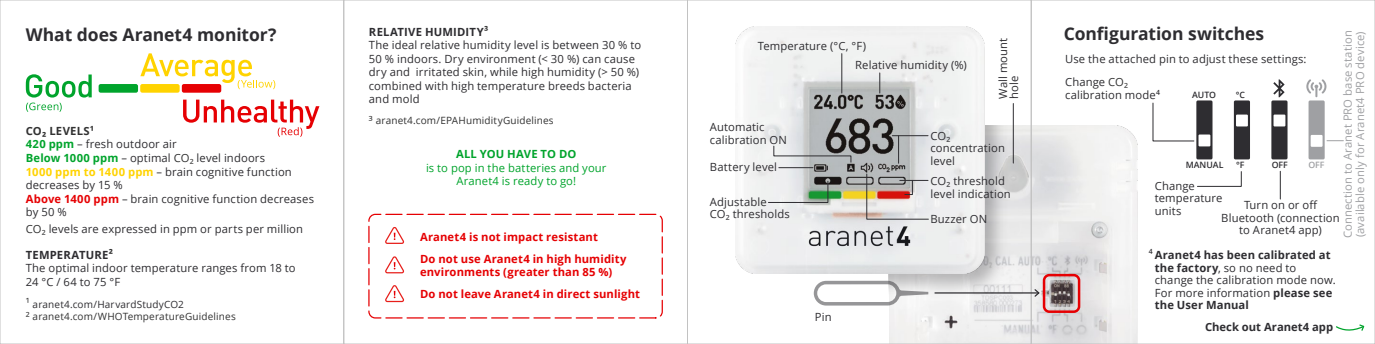
<style>
.page{position:relative;width:1375px;height:344px;background:#fff}
.page>*{position:absolute;margin:0;border:0;box-sizing:border-box;transform-origin:0 0}
.t1{font:700 17.5px "Open Sans";letter-spacing:-.005em;color:#2e2d31}
.t2{font:11.25px/13.5px "Open Sans";letter-spacing:.01em;color:#2e2d31}
.t3{font:700 11.25px/12.5px "Open Sans";letter-spacing:.005em;color:#2e2d31}
.t4{font:700 11.25px/22px "Open Sans";letter-spacing:.01em;color:#e60003}
.t5{font:11.25px/12.5px "Open Sans";letter-spacing:.01em;color:#9fa0a3}
.t6{font:11.25px/13.5px "Open Sans";letter-spacing:.01em;color:#00a42c;text-align:center}
.t7{font:700 11.25px "Open Sans";letter-spacing:.01em;color:#00a42c}
.t8{font:10px/12.2px "Open Sans";letter-spacing:.015em;color:#323232}
.t9{font:600 8.75px "Open Sans";color:#2e2d31}
.t10{font:600 8.75px "Open Sans";color:#9fa0a3}
.s1{font-weight:700;color:#323232}
.s2{font-weight:700;color:#00a42c}
.s3{color:#323232}
.s4{font-weight:700;color:#ffd300}
.s5{font-weight:700;color:#e60003}
.s6{font-weight:700}
.s7{font-size:11.25px}
.s8{color:#2e2d31}
.s9{font-weight:400}
</style>
<div class="page">
<img style="left:889px;top:125px;width:248px;height:217px">
<img style="left:889px;top:125px;width:151px;height:203px">
<img style="left:736px;top:26px;width:248px;height:247px">
<hr style="left:892px;top:135px;width:36px;height:1px;background:#2e2d31">
<svg style="left:879px;top:73px;width:1px;height:20px"></svg>
<hr style="left:841px;top:54px;width:1px;height:39px;background:#2e2d31">
<svg style="left:898px;top:136px;width:1px;height:27px"></svg>
<svg style="left:767px;top:180px;width:62px;height:23px"></svg>
<svg style="left:773px;top:145px;width:79px;height:18px"></svg>
<hr style="left:779px;top:167px;width:34px;height:1px;background:#2e2d31">
<svg style="left:866px;top:173px;width:63px;height:47px;background:#cab9b4"></svg>
<div style="left:1043px;top:274px;width:37px;height:39px;border:2px solid #e60003;border-radius:5px"></div>
<hr style="left:1013px;top:103px;width:1px;height:60px;background:#2e2d31">
<div style="left:687px;top:0;width:344px;height:344px;border:1px solid #c2c2c2"></div>
<div style="left:1031px;top:0;width:344px;height:344px;border:1px solid #c2c2c2"></div>
<div style="left:0;top:0;width:344px;height:344px;border:1px solid #c2c2c2"></div>
<svg style="left:26px;top:74px;width:66px;height:38px"></svg>
<svg style="left:99px;top:53px;width:176px;height:40px"></svg>
<svg style="left:183px;top:100px;width:136px;height:37px"></svg>
<div style="left:344px;top:0;width:344px;height:344px;border:1px solid #c2c2c2"></div>
<svg style="left:814px;top:281px;width:114px;height:24px"></svg>
<hr style="left:935px;top:292px;width:104px;height:1px;background:#2e2d31">
<svg style="left:1033px;top:288px;width:8px;height:10px"></svg>
<svg style="left:1336px;top:324px;width:29px;height:7px"></svg>
<div style="left:368px;top:214px;width:295px;height:104px;border:1px dashed #e60003;border-radius:6px"></div>
<svg style="left:385px;top:227px;width:19px;height:17px"></svg>
<svg style="left:385px;top:256px;width:19px;height:18px"></svg>
<svg style="left:385px;top:285px;width:19px;height:17px"></svg>
<div style="left:1308px;top:100px;width:16px;height:59px;background:#9fa0a3;border-radius:2px"></div>
<div style="left:1310px;top:135px;width:12px;height:12px;background:#fff"></div>
<div style="left:1271px;top:100px;width:16px;height:59px;background:#2e2d31;border-radius:2px"></div>
<div style="left:1273px;top:114px;width:12px;height:12px;background:#fff"></div>
<div style="left:1234px;top:100px;width:16px;height:59px;background:#2e2d31;border-radius:2px"></div>
<div style="left:1236px;top:114px;width:12px;height:12px;background:#fff"></div>
<div style="left:1196px;top:100px;width:16px;height:59px;background:#2e2d31;border-radius:2px"></div>
<div style="left:1198px;top:134px;width:12px;height:12px;background:#fff"></div>
<svg style="left:1306px;top:79px;width:20px;height:18px"></svg>
<svg style="left:1273px;top:79px;width:11px;height:18px"></svg>
<svg style="left:1280px;top:171px;width:1px;height:28px"></svg>
<svg style="left:1197px;top:171px;width:45px;height:16px"></svg>
<svg style="left:1152px;top:102px;width:43px;height:40px"></svg>
<svg style="left:1327px;top:140px;width:16px;height:1px"></svg>
<h1 class="t1" style="left:26px;top:22px;width:252px">What does Aranet4 monitor?</h1>
<p class="t2" style="left:26px;top:124px;width:290px"><span class="s1">CO² LEVELS¹<br></span><span class="s2">420 ppm</span> – fresh outdoor air<br><span class="s2">Below 1000 ppm</span> – optimal <span class="s3">CO²</span> level indoors<br><span class="s4">1000 ppm to 1400 ppm</span> – brain cognitive function decreases by 15 %<br><span class="s5">Above 1400 ppm</span> – brain cognitive function decreases by 50 %</p>
<p class="t2" style="left:26px;top:222px;width:279px"><span class="s3">CO²</span> levels are expressed in ppm or parts per million</p>
<p class="t2" style="left:26px;top:247px;width:271px"><span class="s6">TEMPERATURE</span><span class="s1">²<br></span>The optimal indoor temperature ranges from 18 to<br>24 °C / 64 to 75 °F</p>
<p class="t8" style="left:26px;top:297px;width:211px"><span class="s7">¹</span> <span class="s8">aranet4.com/HarvardStudyCO2<br></span><span class="s7">²</span> aranet4.com/WHOTemperatureGuidelines</p>
<p class="t2" style="left:369px;top:24px;width:274px"><span class="s6">RELATIVE HUMIDITY</span><span class="s1">³<br></span>The ideal relative humidity level is between 30 % to 50 % indoors. Dry environment (&lt; 30 %) can cause dry and irritated skin, while high humidity (&gt; 50 %) combined with high temperature breeds bacteria and mold</p>
<p class="t8" style="left:369px;top:114px;width:186px"><span class="s7">³</span> aranet4.com/EPAHumidityGuidelines</p>
<p class="t7" style="left:456px;top:146px;width:122px">ALL YOU HAVE TO DO</p>
<p class="t6" style="left:426px;top:160px;width:182px">is to pop in the batteries and your<br>Aranet4 is ready to go!</p>
<p class="t4" style="left:420px;top:225px;width:208px">Aranet4 is not impact resistant<br>Do not use Aranet4 in high humidity</p>
<p class="t4" style="left:420px;top:261px;width:221px">environments (greater than 85 %)<br>Do not leave Aranet4 in direct sunlight</p>
<p class="t2" style="left:758px;top:39px;width:110px">Temperature (°C, °F)</p>
<p class="t2" style="left:855px;top:58px;width:113px">Relative humidity (%)</p>
<p class="t2" style="left:997px;top:99px;width:62px;line-height:11.2px;rotate:-90deg">Wall mount hole</p>
<p class="t2" style="left:710px;top:120px;width:79px;line-height:12.5px">Automatic calibration ON</p>
<p class="t2" style="left:710px;top:160px;width:69px">Battery level</p>
<p class="t2" style="left:710px;top:195px;width:81px;line-height:12.5px">Adjustable<br>CO² thresholds</p>
<p class="t2" style="left:815px;top:310px;width:18px">Pin</p>
<p class="t2" style="left:930px;top:129px;width:76px;line-height:12.5px">CO² concentration level</p>
<p class="t2" style="left:930px;top:173px;width:82px">CO² threshold level indication</p>
<p class="t2" style="left:930px;top:212px;width:58px">Buzzer ON</p>
<h1 class="t1" style="left:1064px;top:22px;width:202px">Configuration switches</h1>
<p class="t5" style="left:1341px;top:238px;width:210px;rotate:-90deg">Connection to Aranet PRO base station (available only for Aranet4 PRO device)</p>
<p class="t2" style="left:1065px;top:51px;width:243px">Use the attached pin to adjust these settings:</p>
<p class="t2" style="left:1065px;top:74px;width:97px">Change <span class="s3">CO² </span>calibration mode⁴</p>
<p class="t9" style="left:1192px;top:89px;width:25px">AUTO</p>
<p class="t9" style="left:1236px;top:89px;width:11px">°C</p>
<p class="t9" style="left:1186px;top:159px;width:39px">MANUAL</p>
<p class="t9" style="left:1236px;top:159px;width:10px">°F</p>
<p class="t9" style="left:1272px;top:159px;width:18px">OFF</p>
<p class="t10" style="left:1308px;top:159px;width:18px">OFF</p>
<p class="t2" style="left:1221px;top:199px;width:120px;line-height:12.5px;text-align:center">Turn on or off<br>Bluetooth (connection to Aranet4 app)</p>
<p class="t2" style="left:1155px;top:179px;width:69px;line-height:12.5px">Change temperature units</p>
<p class="t2" style="left:1149px;top:245px;width:5px">⁴</p>
<p class="t3" style="left:1155px;top:248px;width:182px">Aranet4 has been calibrated at the factory<span class="s9">, so no need to change the calibration mode now.<br>For more information</span> please see the User Manual</p>
<p class="t3" style="left:1205px;top:320px;width:130px">Check out Aranet4 app</p>
</div>
